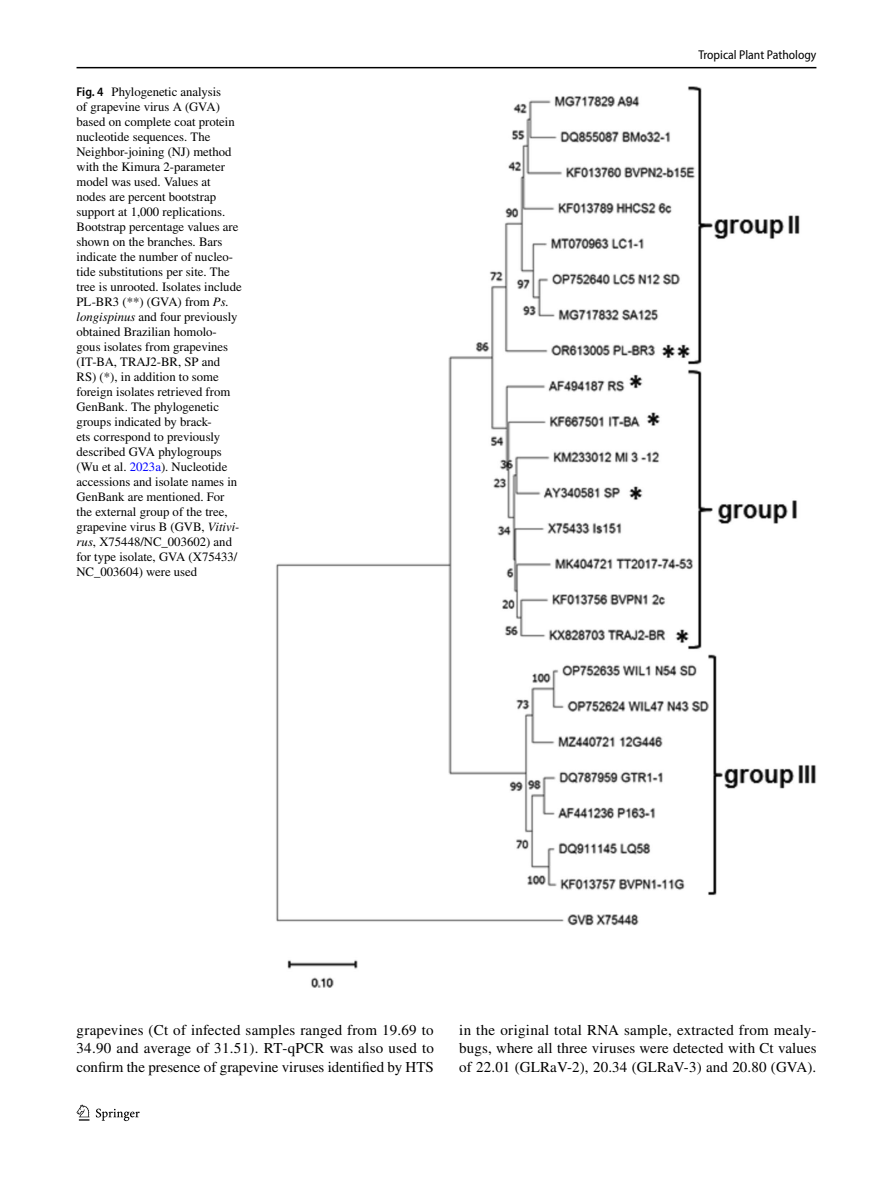
<style>
.page{position:relative;width:893px;height:1187px;background:#fff}
.page>*{position:absolute;margin:0;border:0;box-sizing:border-box;transform-origin:0 0}
.t1{font:15px/18.8px "STIX";letter-spacing:.005em;color:#000;text-align:justify}
.t2{font:12.75px/15px "STIX";color:#000}
.t3{font:semi-condensed 12.75px "Myriad Pro";color:#000}
.s1{font-family:"Myriad Pro";font-weight:600;font-stretch:semi-condensed}
.s2{font-style:italic}
.s3{color:#00f}
</style>
<div class="page">
<hr style="left:77px;top:67px;width:739px;height:1px;background:#000">
<svg style="left:77px;top:1104px;width:12px;height:16px"></svg>
<svg style="left:96px;top:1108px;width:44px;height:12px"></svg>
<img style="left:276px;top:87px;width:540px;height:900px">
<p class="t2" style="left:77px;top:85px;width:167px"><span class="s1">Fig. 4</span> Phylogenetic analysis<br>of grapevine virus A (GVA) based on complete coat protein nucleotide sequences. The<br>Neighbor-joining (NJ) method with the Kimura 2-parameter model was used. Values at nodes are percent bootstrap support at 1,000 replications.<br>Bootstrap percentage values are shown on the branches. Bars indicate the number of nucleo&shy;tide substitutions per site. The tree is unrooted. Isolates include<br>PL-BR3 (**) (GVA) from <span class="s2">Ps. longispinus</span> and four previously obtained Brazilian homolo&shy;gous isolates from grapevines (IT-BA, TRAJ2-BR, SP and<br>RS) (*), in addition to some foreign isolates retrieved from<br>GenBank. The phylogenetic groups indicated by brack-<br>ets correspond to previously described GVA phylogroups (Wu et al. <span class="s3">2023a</span>). Nucleotide accessions and isolate names in<br>GenBank are mentioned. For the external group of the tree, grapevine virus B (GVB, <span class="s2">Vitivi&shy;rus</span>, X75448/NC_003602) and for type isolate, GVA (X75433/<br>NC_003604) were used</p>
<p class="t3" style="left:698px;top:48px;width:120px">Tropical Plant Pathology</p>
<p class="t1" style="left:77px;top:1021px;width:359px">grapevines (Ct of infected samples ranged from 19.69 to 34.90 and average of 31.51). RT-qPCR was also used to confirm the presence of grapevine viruses identified by HTS</p>
<p class="t1" style="left:459px;top:1021px;width:359px">in the original total RNA sample, extracted from mealy&shy;bugs, where all three viruses were detected with Ct values of 22.01 (GLRaV-2), 20.34 (GLRaV-3) and 20.80 (GVA).</p>
</div>
